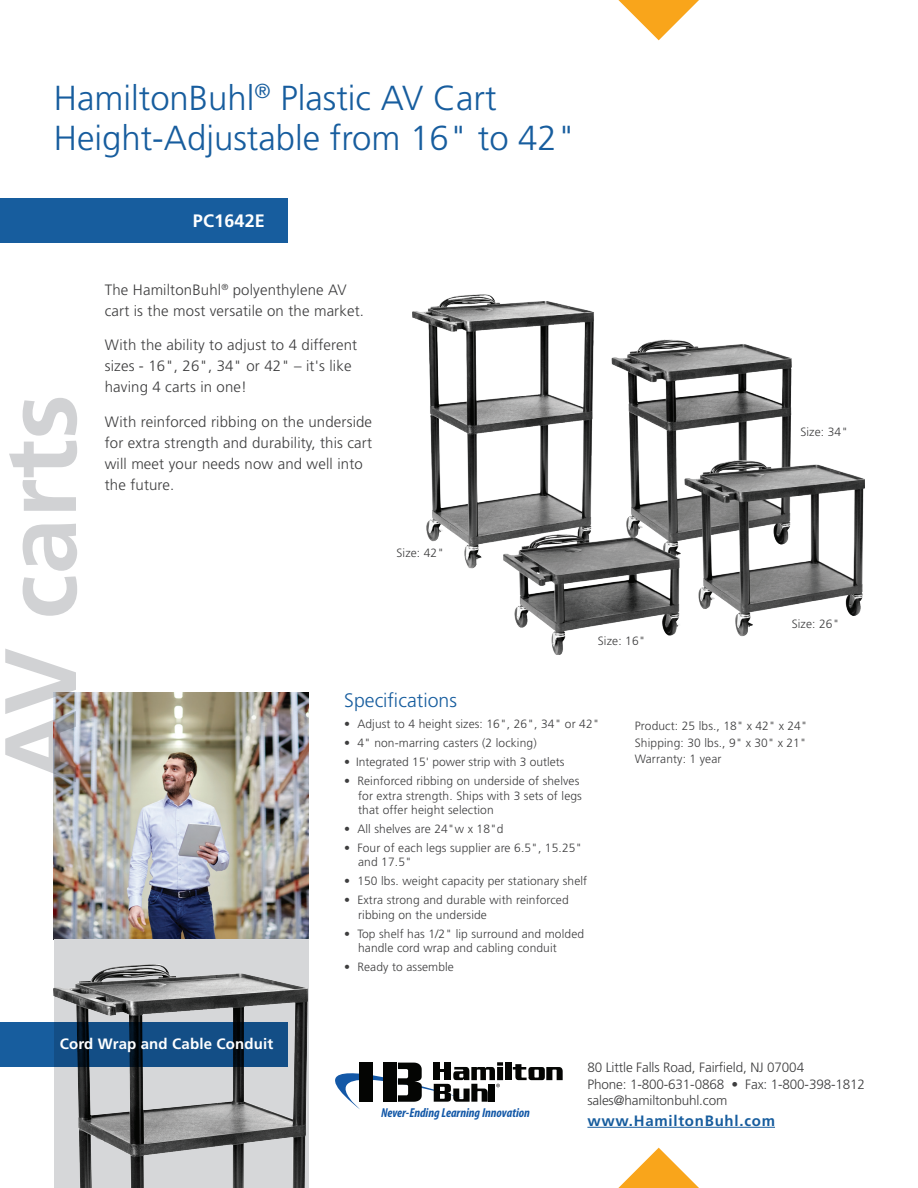
<style>
.page{position:relative;width:918px;height:1188px;background:#fff}
.page>*{position:absolute;margin:0;border:0;box-sizing:border-box;transform-origin:0 0}
.t1{font:700 101.25px "Frutiger LT Std";color:#d1d2d4}
.t2{font:300 34.65px/40.5px "Frutiger LT Std";color:#175d9e}
.t3{font:300 19.5px "Frutiger LT Std";color:#175d9e}
.t4{font:700 18px "Frutiger LT Std";letter-spacing:.01em;color:#fff}
.t5{font:300 15px/21px "Frutiger LT Std";letter-spacing:.01em;color:#3e3e3f}
.t6{font:700 15px "Frutiger LT Std";letter-spacing:.01em;color:#fff}
.t7{font:700 15px "Frutiger LT Std";letter-spacing:.05em;color:#175d9e}
.t8{font:300 13.5px/16.2px "Frutiger LT Std";letter-spacing:-.01em;color:#3e3e3f}
.t9{font:italic 700 condensed 12.9px "Myriad Pro";color:#1358a7}
.t10{font:300 12px/14.4px "Frutiger LT Std";letter-spacing:.01em;color:#3e3e3f}
</style>
<div class="page">
<div style="left:0;top:198px;width:288px;height:45px;background:#175d9e"></div>
<img style="left:54px;top:692px;width:254px;height:247px">
<div style="left:54px;top:939px;width:254px;height:249px;background:#d6d7d9"></div>
<img style="left:54px;top:964px;width:253px;height:224px">
<svg style="left:618px;top:1148px;width:81px;height:40px"></svg>
<div style="left:505px;top:1062px;width:6px;height:18px;background:#040503"></div>
<svg style="left:513px;top:1064px;width:50px;height:16px"></svg>
<svg style="left:335px;top:1062px;width:168px;height:47px"></svg>
<svg style="left:618px;top:0;width:81px;height:40px"></svg>
<svg style="left:0;top:1022px;width:288px;height:45px;background:#11487b"></svg>
<hr style="left:587px;top:1127px;width:188px;height:1px;background:#175d9e">
<img style="left:413px;top:295px;width:451px;height:359px">
<h2 class="t2" style="left:54px;top:78px;width:524px">HamiltonBuhl<sup>®</sup> Plastic AV Cart<br>Height-Adjustable from 16" to 42"</h2>
<h1 class="t1" style="left:-19px;top:783px;width:390px;rotate:-90deg">AV carts</h1>
<h3 class="t4" style="left:193px;top:210px;width:74px">PC1642E</h3>
<p class="t5" style="left:105px;top:279px;width:261px">The HamiltonBuhl<sup>®</sup> polyenthylene AV cart is the most versatile on the market.</p>
<p class="t5" style="left:105px;top:335px;width:254px">With the ability to adjust to 4 different sizes - 16", 26", 34" or 42" – it's like having 4 carts in one!</p>
<p class="t5" style="left:105px;top:411px;width:269px">With reinforced ribbing on the underside for extra strength and durability, this cart will meet your needs now and well into the future.</p>
<p class="t10" style="left:396px;top:546px;width:49px">Size: 42"</p>
<p class="t10" style="left:598px;top:634px;width:49px">Size: 16"</p>
<p class="t10" style="left:800px;top:425px;width:49px">Size: 34"</p>
<p class="t10" style="left:792px;top:616px;width:49px">Size: 26"</p>
<h3 class="t3" style="left:344px;top:689px;width:114px">Specifications</h3>
<p class="t10" style="left:344px;top:717px;width:257px">• Adjust to 4 height sizes: 16", 26", 34" or 42"</p>
<p class="t10" style="left:344px;top:736px;width:194px">• 4" non-marring casters (2 locking)</p>
<p class="t10" style="left:344px;top:755px;width:222px">• Integrated 15' power strip with 3 outlets</p>
<p class="t10" style="left:358px;top:774px;width:225px;text-indent:-14px">• Reinforced ribbing on underside of shelves for extra strength. Ships with 3 sets of legs that offer height selection</p>
<p class="t10" style="left:344px;top:822px;width:161px">• All shelves are 24"w x 18"d</p>
<p class="t10" style="left:358px;top:841px;width:226px;text-indent:-14px">• Four of each legs supplier are 6.5", 15.25" and 17.5"</p>
<p class="t10" style="left:344px;top:874px;width:245px">• 150 lbs. weight capacity per stationary shelf</p>
<p class="t10" style="left:358px;top:893px;width:212px;text-indent:-14px">• Extra strong and durable with reinforced ribbing on the underside</p>
<p class="t10" style="left:358px;top:927px;width:228px;text-indent:-14px">• Top shelf has 1/2" lip surround and molded handle cord wrap and cabling conduit</p>
<p class="t10" style="left:344px;top:960px;width:111px">• Ready to assemble</p>
<p class="t10" style="left:635px;top:718px;width:174px;line-height:16.5px;text-align:justify">Product: 25 lbs., 18" x 42" x 24" Shipping: 30 lbs., 9" x 30" x 21" Warranty: 1 year</p>
<p class="t6" style="left:60px;top:1035px;width:215px">Cord Wrap and Cable Conduit</p>
<p class="t9" style="left:381px;top:1104px;width:150px">Never-Ending Learning Innovation</p>
<p class="t8" style="left:587px;top:1060px;width:279px">80 Little Falls Road, Fairfield, NJ 07004<br>Phone: 1-800-631-0868 • Fax: 1-800-398-1812 sales@hamiltonbuhl.com</p>
<p class="t7" style="left:587px;top:1112px;width:189px">www.HamiltonBuhl.com</p>
</div>
